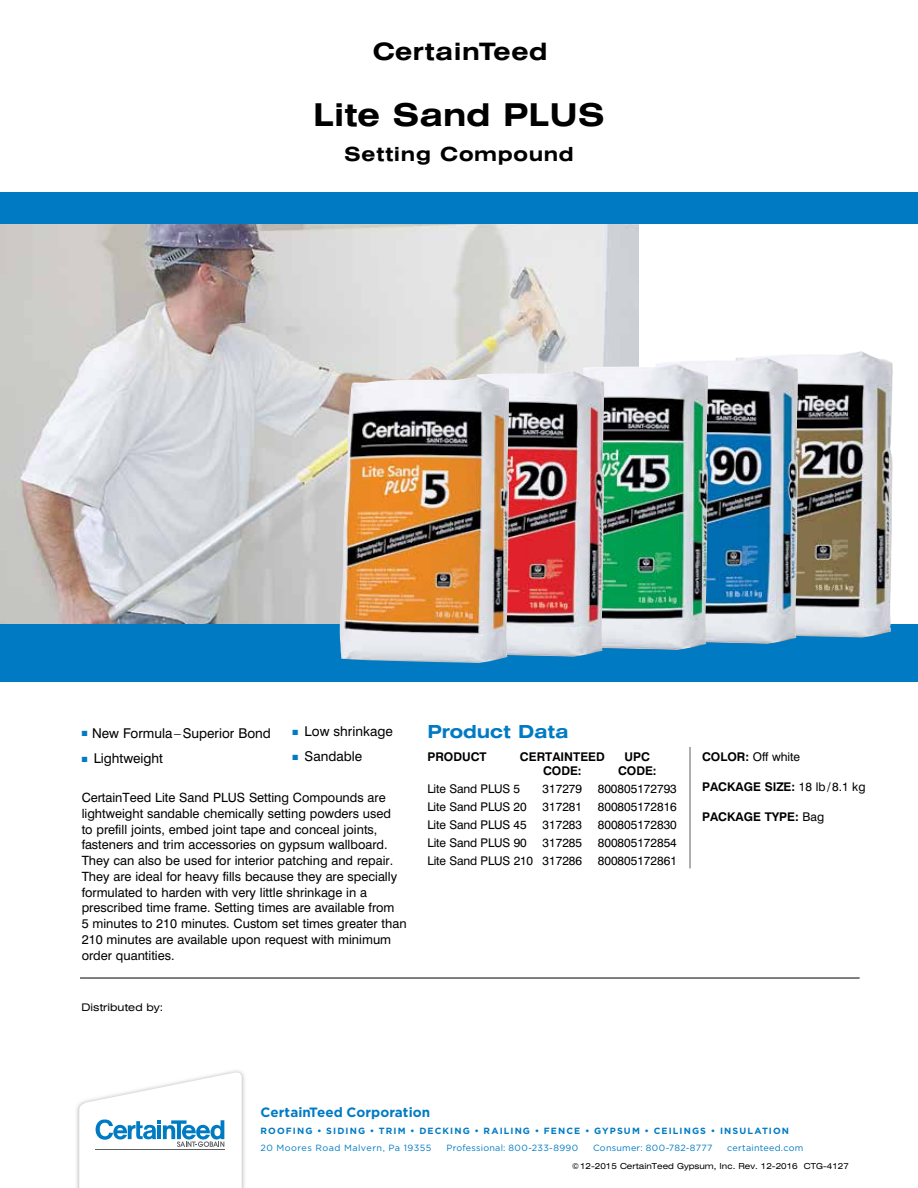
<style>
.page{position:relative;width:918px;height:1188px;background:#fff}
.page>*{position:absolute;margin:0;border:0;box-sizing:border-box;transform-origin:0 0}
.t1{font:700 expanded 31.5px "Swiss 721 BT";color:#000}
.t2{font:700 expanded 24px "Swiss 721 BT";letter-spacing:.03em;color:#000}
.t3{font:700 expanded 19.5px "Swiss 721 BT";letter-spacing:.035em;color:#000}
.t4{font:700 expanded 18px "Swiss 721 BT";color:#007bc3}
.t5{font:13.5px "Swiss 721 BT";color:#000}
.t6{font:700 13.5px "Gotham";letter-spacing:.005em;color:#007bc3}
.t7{font:12.75px/15.8px "Swiss 721 BT";color:#000}
.t8{font:12px "Swiss 721 BT";color:#000}
.t9{font:700 12px "Swiss 721 BT";color:#000}
.t10{font:expanded 10.5px "Swiss 721 BT";color:#000}
.t11{font:700 9px "Gotham";letter-spacing:.12em;color:#007bc3}
.t12{font:9px "Gotham";letter-spacing:.03em;color:#007bc3}
.t13{font:9px "Gotham";letter-spacing:.05em;color:#007bc3}
.t14{font:expanded 8.25px "Swiss 721 BT";color:#000}
.s1{color:#007bc3}
.s2{font-weight:700}
.s3{font-weight:400}
</style>
<div class="page">
<img style="left:0;top:224px;width:638px;height:400px">
<div style="left:0;top:192px;width:918px;height:32px;background:#007bc3"></div>
<div style="left:0;top:624px;width:918px;height:58px;background:#007bc3"></div>
<img style="left:770px;top:351px;width:123px;height:287px">
<img style="left:679px;top:357px;width:119px;height:287px">
<img style="left:583px;top:363px;width:125px;height:287px">
<img style="left:477px;top:370px;width:127px;height:287px">
<img style="left:340px;top:376px;width:169px;height:287px">
<hr style="left:690px;top:747px;width:1px;height:121px;background:#5f6062">
<hr style="left:80px;top:978px;width:780px;height:1px;background:#000">
<div style="left:75px;top:1068px;width:171px;height:120px;background:linear-gradient(to bottom,#f5f5f5,#e3e3e3)"></div>
<svg style="left:79px;top:1072px;width:163px;height:116px"></svg>
<hr style="left:95px;top:1149px;width:130px;height:1px;background:#5f6062">
<h2 class="t2" style="left:373px;top:37px;width:176px">CertainTeed</h2>
<h1 class="t1" style="left:313px;top:96px;width:293px">Lite Sand PLUS</h1>
<h3 class="t3" style="left:344px;top:143px;width:231px">Setting Compound</h3>
<p class="t5" style="left:82px;top:725px;width:191px"><span class="s1">■</span> New Formula–Superior Bond</p>
<p class="t5" style="left:82px;top:750px;width:83px"><span class="s1">■</span> Lightweight</p>
<p class="t5" style="left:293px;top:723px;width:102px"><span class="s1">■</span> Low shrinkage</p>
<p class="t5" style="left:293px;top:748px;width:71px"><span class="s1">■</span> Sandable</p>
<p class="t7" style="left:82px;top:790px;width:326px">CertainTeed Lite Sand PLUS Setting Compounds are lightweight sandable chemically setting powders used<br>to prefill joints, embed joint tape and conceal joints, fasteners and trim accessories on gypsum wallboard.<br>They can also be used for interior patching and repair.<br>They are ideal for heavy fills because they are specially formulated to harden with very little shrinkage in a prescribed time frame. Setting times are available from<br>5 minutes to 210 minutes. Custom set times greater than 210 minutes are available upon request with minimum order quantities.</p>
<p class="t10" style="left:82px;top:1001px;width:83px">Distributed by:</p>
<h3 class="t4" style="left:427px;top:721px;width:143px">Product Data</h3>
<p class="t9" style="left:427px;top:750px;width:61px">PRODUCT</p>
<p class="t9" style="left:520px;top:750px;width:86px">CERTAINTEED</p>
<p class="t9" style="left:625px;top:750px;width:27px">UPC</p>
<p class="t9" style="left:543px;top:763px;width:40px">CODE:</p>
<p class="t9" style="left:618px;top:763px;width:40px">CODE:</p>
<p class="t8" style="left:427px;top:781px;width:94px">Lite Sand PLUS 5</p>
<p class="t8" style="left:543px;top:781px;width:41px">317279</p>
<p class="t8" style="left:598px;top:781px;width:81px">800805172793</p>
<p class="t8" style="left:427px;top:799px;width:101px">Lite Sand PLUS 20</p>
<p class="t8" style="left:543px;top:799px;width:41px">317281</p>
<p class="t8" style="left:598px;top:799px;width:81px">800805172816</p>
<p class="t8" style="left:427px;top:817px;width:101px">Lite Sand PLUS 45</p>
<p class="t8" style="left:543px;top:817px;width:41px">317283</p>
<p class="t8" style="left:598px;top:817px;width:81px">800805172830</p>
<p class="t8" style="left:427px;top:835px;width:101px">Lite Sand PLUS 90</p>
<p class="t8" style="left:543px;top:835px;width:41px">317285</p>
<p class="t8" style="left:598px;top:835px;width:81px">800805172854</p>
<p class="t8" style="left:427px;top:853px;width:156px">Lite Sand PLUS 210 317286</p>
<p class="t8" style="left:598px;top:853px;width:81px">800805172861</p>
<p class="t8" style="left:702px;top:750px;width:100px"><span class="s2">COLOR:</span> Off white</p>
<p class="t9" style="left:702px;top:780px;width:165px">PACKAGE SIZE: <span class="s3">18 lb/8.1 kg</span></p>
<p class="t9" style="left:702px;top:810px;width:124px">PACKAGE TYPE: <span class="s3">Bag</span></p>
<p class="t6" style="left:261px;top:1104px;width:171px">CertainTeed Corporation</p>
<p class="t11" style="left:261px;top:1125px;width:530px">ROOFING • SIDING • TRIM • DECKING • RAILING • FENCE • GYPSUM • CEILINGS • INSULATION</p>
<p class="t13" style="left:261px;top:1142px;width:172px">20 Moores Road Malvern, Pa 19355</p>
<p class="t12" style="left:447px;top:1142px;width:133px">Professional: 800-233-8990</p>
<p class="t12" style="left:593px;top:1142px;width:121px">Consumer: 800-782-8777</p>
<p class="t12" style="left:727px;top:1142px;width:78px">certainteed.com</p>
<p class="t14" style="left:572px;top:1161px;width:278px">©12-2015 CertainTeed Gypsum, Inc. Rev. 12-2016 CTG-4127</p>
</div>
